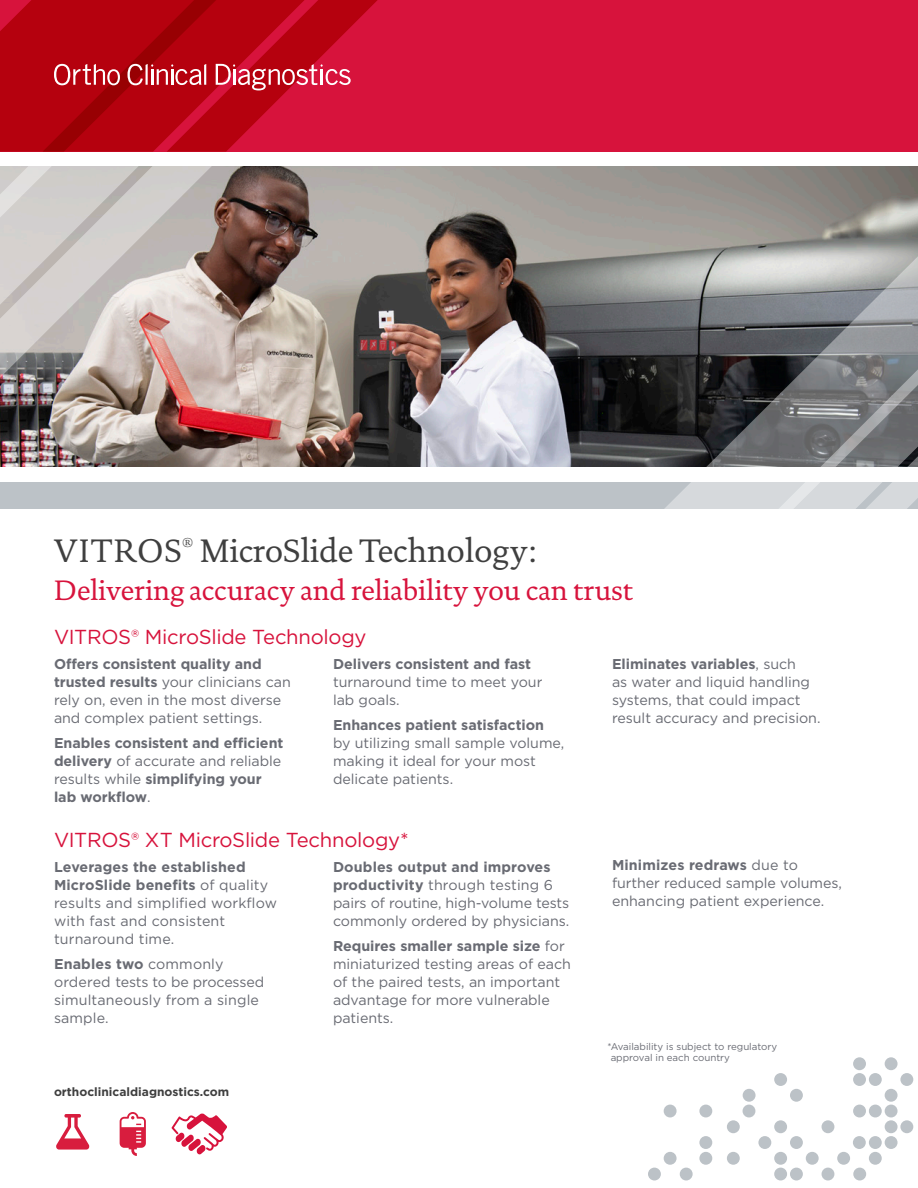
<style>
.page{position:relative;width:918px;height:1188px;background:#fff}
.page>*{position:absolute;margin:0;border:0;box-sizing:border-box;transform-origin:0 0}
.Page_1_heading{font:33px "DTL Documenta TOT";letter-spacing:-.01em;color:#3f3f3f}
.Page_1_heading-2{font:28.5px "DTL Documenta TOT";letter-spacing:-.01em;color:#d7133c}
.body_subhead{font:20.25px "Gotham";letter-spacing:-.015em;color:#d7133c}
.Body{font:14.25px/18px "Gotham";color:#696b73}
.Body-2{font:700 14.25px/18px "Gotham";color:#696b73}
.Page_1_heading-3{font:13.05px "DTL Documenta TOT";color:#3f3f3f}
.t1{font:700 12px "Gotham";color:#3f3f3f}
.Footnote{font:9.75px/11.2px "Gotham";color:#696b73}
.s1{font-weight:700}
.s2{font-weight:400}
</style>
<div class="page">
<img style="left:225px;top:166px;width:693px;height:301px">
<div style="left:0;top:0;width:918px;height:152px;background:#d7133c"></div>
<div style="left:0;top:482px;width:918px;height:27px;background:#bcc2c7"></div>
<svg style="left:120px;top:1112px;width:26px;height:44px"></svg>
<svg style="left:56px;top:1114px;width:33px;height:36px"></svg>
<svg style="left:172px;top:1114px;width:55px;height:40px"></svg>
<svg style="left:653px;top:216px;width:265px;height:293px;background:#878889"></svg>
<svg style="left:303px;top:0;width:75px;height:64px;fill:#b5010e"></svg>
<svg style="left:0;top:0;width:303px;height:152px;background:#b70313"></svg>
<img style="left:65px;top:166px;width:160px;height:301px">
<img style="left:0;top:166px;width:65px;height:301px">
<svg style="left:54px;top:64px;width:66px;height:21px"></svg>
<svg style="left:216px;top:64px;width:135px;height:26px"></svg>
<svg style="left:127px;top:64px;width:79px;height:21px;background:#c74f56"></svg>
<div style="left:699px;top:1105px;width:13px;height:12px;background:#bcc2c7;border-radius:50%"></div>
<div style="left:727px;top:1120px;width:13px;height:13px;background:#bcc2c7;border-radius:50%"></div>
<div style="left:699px;top:1152px;width:13px;height:13px;background:#bcc2c7;border-radius:50%"></div>
<div style="left:699px;top:1136px;width:13px;height:13px;background:#bcc2c7;border-radius:50%"></div>
<div style="left:648px;top:1168px;width:13px;height:12px;background:#bcc2c7;border-radius:50%"></div>
<div style="left:680px;top:1168px;width:13px;height:12px;background:#bcc2c7;border-radius:50%"></div>
<div style="left:664px;top:1152px;width:13px;height:13px;background:#bcc2c7;border-radius:50%"></div>
<div style="left:664px;top:1105px;width:13px;height:12px;background:#bcc2c7;border-radius:50%"></div>
<div style="left:853px;top:1057px;width:13px;height:13px;background:#bcc2c7;border-radius:50%"></div>
<div style="left:774px;top:1073px;width:13px;height:13px;background:#bcc2c7;border-radius:50%"></div>
<div style="left:743px;top:1089px;width:13px;height:13px;background:#bcc2c7;border-radius:50%"></div>
<div style="left:853px;top:1073px;width:13px;height:13px;background:#bcc2c7;border-radius:50%"></div>
<div style="left:869px;top:1073px;width:13px;height:13px;background:#bcc2c7;border-radius:50%"></div>
<div style="left:900px;top:1073px;width:13px;height:13px;background:#bcc2c7;border-radius:50%"></div>
<div style="left:774px;top:1120px;width:13px;height:13px;background:#bcc2c7;border-radius:50%"></div>
<div style="left:822px;top:1120px;width:12px;height:13px;background:#bcc2c7;border-radius:50%"></div>
<div style="left:853px;top:1105px;width:13px;height:12px;background:#bcc2c7;border-radius:50%"></div>
<div style="left:869px;top:1105px;width:13px;height:12px;background:#bcc2c7;border-radius:50%"></div>
<div style="left:900px;top:1120px;width:13px;height:13px;background:#bcc2c7;border-radius:50%"></div>
<div style="left:885px;top:1120px;width:13px;height:13px;background:#bcc2c7;border-radius:50%"></div>
<div style="left:727px;top:1152px;width:13px;height:13px;background:#bcc2c7;border-radius:50%"></div>
<div style="left:774px;top:1152px;width:13px;height:13px;background:#bcc2c7;border-radius:50%"></div>
<div style="left:806px;top:1152px;width:13px;height:13px;background:#bcc2c7;border-radius:50%"></div>
<div style="left:869px;top:1152px;width:13px;height:13px;background:#bcc2c7;border-radius:50%"></div>
<div style="left:790px;top:1089px;width:13px;height:13px;background:#bcc2c7;border-radius:50%"></div>
<div style="left:885px;top:1089px;width:13px;height:13px;background:#bcc2c7;border-radius:50%"></div>
<div style="left:885px;top:1057px;width:13px;height:13px;background:#bcc2c7;border-radius:50%"></div>
<div style="left:758px;top:1136px;width:13px;height:13px;background:#bcc2c7;border-radius:50%"></div>
<div style="left:790px;top:1136px;width:13px;height:13px;background:#bcc2c7;border-radius:50%"></div>
<div style="left:885px;top:1136px;width:13px;height:13px;background:#bcc2c7;border-radius:50%"></div>
<div style="left:869px;top:1136px;width:13px;height:13px;background:#bcc2c7;border-radius:50%"></div>
<div style="left:853px;top:1136px;width:13px;height:13px;background:#bcc2c7;border-radius:50%"></div>
<div style="left:774px;top:1168px;width:13px;height:12px;background:#bcc2c7;border-radius:50%"></div>
<div style="left:790px;top:1168px;width:13px;height:12px;background:#bcc2c7;border-radius:50%"></div>
<div style="left:822px;top:1168px;width:12px;height:12px;background:#bcc2c7;border-radius:50%"></div>
<div style="left:853px;top:1168px;width:13px;height:12px;background:#bcc2c7;border-radius:50%"></div>
<div style="left:743px;top:1105px;width:12px;height:12px;background:#bcc2c7;border-radius:50%"></div>
<div style="left:885px;top:1105px;width:13px;height:12px;background:#bcc2c7;border-radius:50%"></div>
<div style="left:837px;top:1152px;width:13px;height:13px;background:#bcc2c7;border-radius:50%"></div>
<p class="Page_1_heading" style="left:54px;top:531px;width:130px">VITROS</p>
<p class="Page_1_heading-3" style="left:182px;top:535px;width:13px">®</p>
<p class="Page_1_heading" style="left:200px;top:531px;width:339px">MicroSlide Technology:</p>
<p class="Page_1_heading-2" style="left:54px;top:573px;width:580px">Delivering accuracy and reliability you can trust</p>
<p class="body_subhead" style="left:54px;top:624px;width:314px">VITROS® MicroSlide Technology</p>
<p class="Body" style="left:54px;top:655px;width:238px"><span class="s1">Offers consistent quality and trusted results</span> your clinicians can rely on, even in the most diverse and complex patient settings.</p>
<p class="Body-2" style="left:54px;top:734px;width:231px">Enables consistent and efficient delivery <span class="s2">of accurate and reliable results while</span> simplifying your lab workflow<span class="s2">.</span></p>
<p class="Body" style="left:333px;top:655px;width:211px"><span class="s1">Delivers consistent and fast </span>turnaround time to meet your lab goals.</p>
<p class="Body" style="left:333px;top:716px;width:233px"><span class="s1">Enhances patient satisfaction </span>by utilizing small sample volume, making it ideal for your most delicate patients.</p>
<p class="body_subhead" style="left:54px;top:827px;width:356px">VITROS® XT MicroSlide Technology*</p>
<p class="Body" style="left:54px;top:858px;width:225px"><span class="s1">Leverages the established<br>MicroSlide benefits</span> of quality results and simplified workflow with fast and consistent turnaround time.</p>
<p class="Body" style="left:54px;top:954px;width:212px"><span class="s1">Enables two</span> commonly ordered tests to be processed simultaneously from a single sample.</p>
<p class="t1" style="left:54px;top:1084px;width:177px">orthoclinicaldiagnostics.com</p>
<p class="Body" style="left:333px;top:857px;width:238px"><span class="s1">Doubles output and improves productivity</span> through testing 6 pairs of routine, high-volume tests commonly ordered by physicians.</p>
<p class="Body" style="left:333px;top:936px;width:240px"><span class="s1">Requires smaller sample size</span> for miniaturized testing areas of each of the paired tests, an important advantage for more vulnerable patients.</p>
<p class="Body" style="left:612px;top:655px;width:210px"><span class="s1">Eliminates variables</span>, such<br>as water and liquid handling systems, that could impact result accuracy and precision.</p>
<p class="Body" style="left:612px;top:855px;width:231px"><span class="s1">Minimizes redraws</span> due to further reduced sample volumes, enhancing patient experience.</p>
<p class="Footnote" style="left:611px;top:1041px;width:168px;text-indent:-3px">*Availability is subject to regulatory approval in each country</p>
</div>
